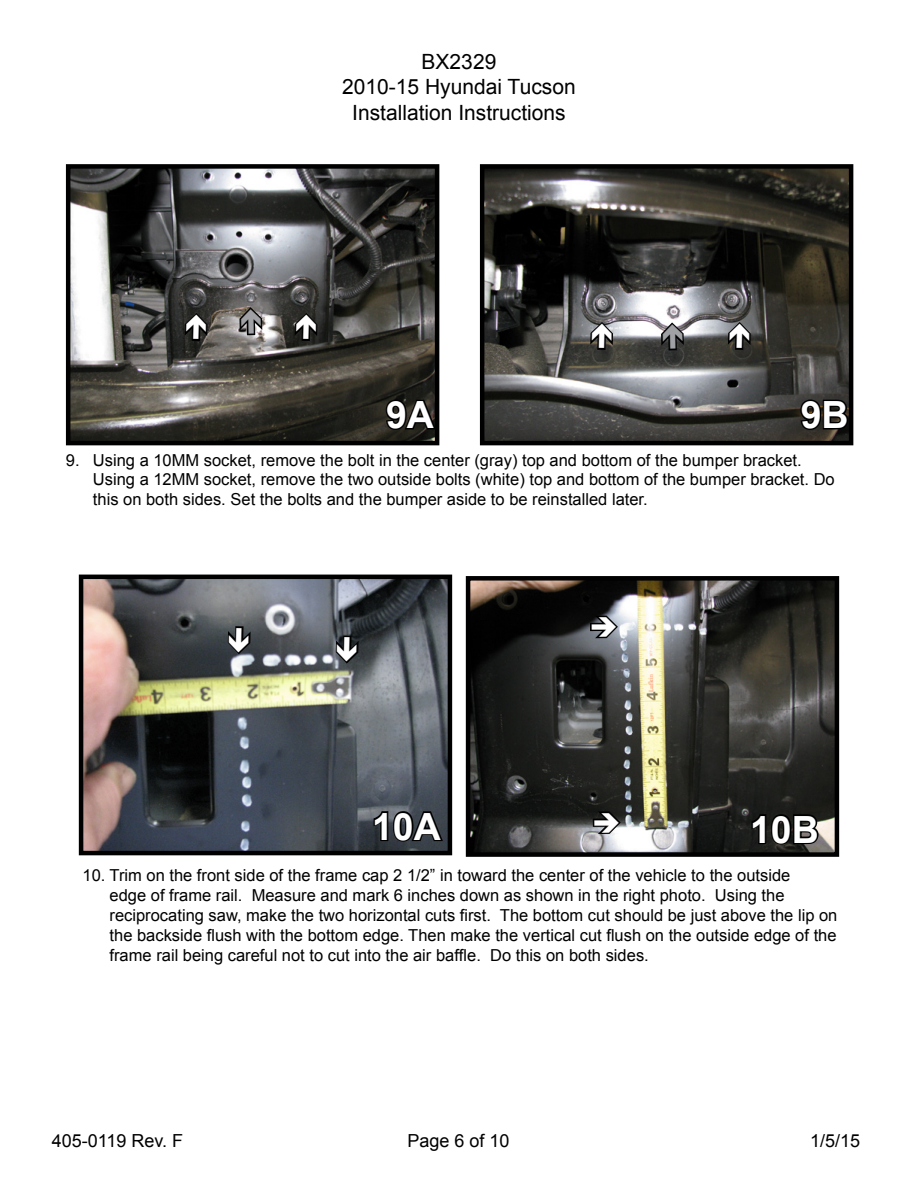
<style>
.page{position:relative;width:918px;height:1188px;background:#fff}
.page>*{position:absolute;margin:0;border:0;box-sizing:border-box;transform-origin:0 0}
.t1{font:700 37.5px "Arial";color:#fff}
.t2{font:21px/25.2px "Arial";color:#000;text-align:center}
.t3{font:18px "Arial";color:#000}
.t4{font:16.5px/19.8px "Arial";color:#000}
</style>
<div class="page">
<img style="left:84px;top:580px;width:363px;height:270px">
<div style="left:79px;top:575px;width:373px;height:280px;border:4px solid #000"></div>
<svg style="left:372px;top:809px;width:73px;height:34px;background:#292d32"></svg>
<img style="left:471px;top:581px;width:363px;height:271px">
<div style="left:466px;top:576px;width:373px;height:281px;border:4px solid #000"></div>
<svg style="left:750px;top:812px;width:71px;height:34px;background:#1e1d1b"></svg>
<img style="left:71px;top:169px;width:363px;height:271px">
<div style="left:66px;top:164px;width:373px;height:281px;border:4px solid #000"></div>
<svg style="left:384px;top:397px;width:54px;height:34px;background:#191713"></svg>
<img style="left:485px;top:169px;width:363px;height:271px">
<div style="left:480px;top:164px;width:373px;height:281px;border:4px solid #000"></div>
<svg style="left:798px;top:398px;width:52px;height:33px;background:#1b1813"></svg>
<svg style="left:225px;top:625px;width:28px;height:31px"></svg>
<svg style="left:591px;top:809px;width:32px;height:28px"></svg>
<svg style="left:333px;top:634px;width:28px;height:32px"></svg>
<svg style="left:589px;top:613px;width:31px;height:28px"></svg>
<svg style="left:588px;top:320px;width:28px;height:32px"></svg>
<svg style="left:726px;top:320px;width:27px;height:32px"></svg>
<svg style="left:237px;top:305px;width:28px;height:32px"></svg>
<svg style="left:182px;top:311px;width:28px;height:32px"></svg>
<svg style="left:292px;top:311px;width:28px;height:32px"></svg>
<svg style="left:659px;top:320px;width:27px;height:32px"></svg>
<p class="t2" style="left:342px;top:50px;width:235px">BX2329<br>2010-15 Hyundai Tucson<br>Installation Instructions</p>
<h1 class="t1" style="left:386px;top:390px;width:49px">9A</h1>
<h1 class="t1" style="left:801px;top:390px;width:49px">9B</h1>
<p class="t4" style="left:93px;top:450px;width:743px;text-indent:-27px">9. Using a 10MM socket, remove the bolt in the center (gray) top and bottom of the bumper bracket.<br>Using a 12MM socket, remove the two outside bolts (white) top and bottom of the bumper bracket. Do this on both sides. Set the bolts and the bumper aside to be reinstalled later.</p>
<h1 class="t1" style="left:372px;top:801px;width:70px">10A</h1>
<h1 class="t1" style="left:750px;top:804px;width:70px">10B</h1>
<p class="t4" style="left:110px;top:866px;width:729px;text-indent:-27px">10. Trim on the front side of the frame cap 2 1/2” in toward the center of the vehicle to the outside<br>edge of frame rail. Measure and mark 6 inches down as shown in the right photo. Using the reciprocating saw, make the two horizontal cuts first. The bottom cut should be just above the lip on the backside flush with the bottom edge. Then make the vertical cut flush on the outside edge of the frame rail being careful not to cut into the air baffle. Do this on both sides.</p>
<p class="t3" style="left:52px;top:1129px;width:133px">405-0119 Rev. F</p>
<p class="t3" style="left:407px;top:1129px;width:104px">Page 6 of 10</p>
<p class="t3" style="left:810px;top:1129px;width:52px">1/5/15</p>
</div>
